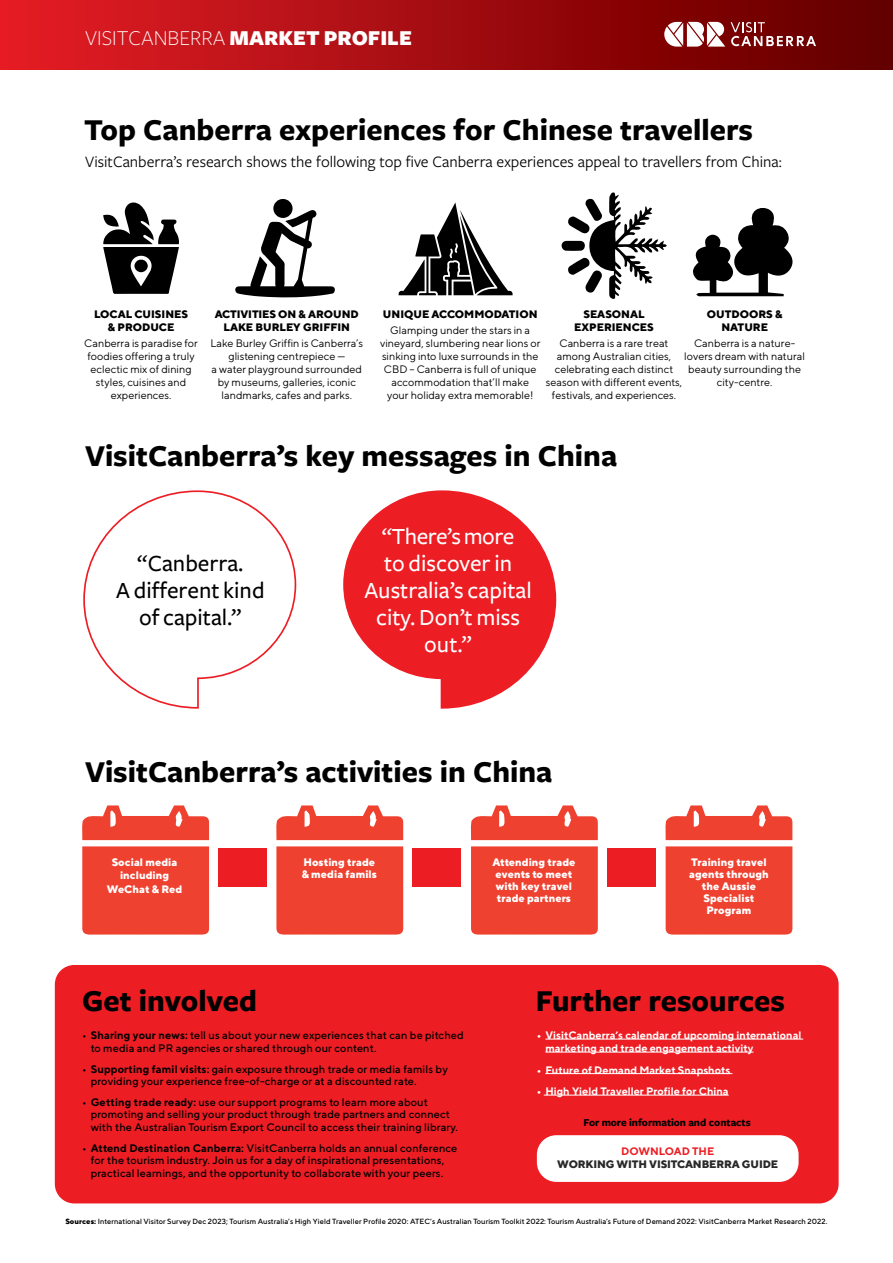
<style>
.page{position:relative;width:893px;height:1263px;background:#fff}
.page>*{position:absolute;margin:0;border:0;box-sizing:border-box;transform-origin:0 0}
.t1{font:700 31.5px "Freight Sans Pro";color:#000}
.t2{font:500 24px/27px "Freight Sans";color:#fff;text-align:center}
.t3{font:500 24px/27px "Freight Sans";color:#000;text-align:center}
.t4{font:300 22.05px "Freight Sans";color:#fff}
.t5{font:16.5px "Freight Sans Pro";color:#000}
.t6{font:500 10.95px/12.5px "TT Norms";letter-spacing:.01em;color:#000}
.t7{font:700 10.95px "Freight Sans Pro";letter-spacing:-.01em;color:#000}
.t8{font:10.8px/13px "TT Norms";color:#000;text-align:center}
.t9{font:800 10.8px/12px "TT Norms";color:#fff;text-align:center}
.t10{font:700 10.8px/13px "TT Norms";color:#fff}
.t11{font:800 10.8px/13px "TT Norms";color:#000;text-align:center}
.t12{font:800 10.8px "TT Norms";letter-spacing:-.01em;color:#292829}
.t13{font:700 10.8px "TT Norms";color:#ed1d24}
.t14{font:500 7.5px "TT Norms";letter-spacing:.005em;color:#000}
.s1{font-weight:900}
.s2{font-weight:700}
.s3{font-weight:800}
</style>
<div class="page">
<div style="left:55px;top:965px;width:784px;height:238px;background:#ed1d24;border-radius:19px"></div>
<div style="left:0;top:0;width:893px;height:69px;background:linear-gradient(to right,#e51d26,#600000)"></div>
<svg style="left:664px;top:22px;width:61px;height:25px"></svg>
<svg style="left:731px;top:22px;width:85px;height:24px;background:#923b3b"></svg>
<svg style="left:82px;top:805px;width:127px;height:35px"></svg>
<div style="left:82px;top:846px;width:127px;height:88px;background:#ef4130"></div>
<div style="left:115px;top:860px;width:75px;height:48px;background:#ef4130"></div>
<svg style="left:276px;top:805px;width:127px;height:35px"></svg>
<div style="left:276px;top:846px;width:127px;height:88px;background:#ef4130"></div>
<div style="left:298px;top:863px;width:78px;height:48px;background:#ef4130"></div>
<svg style="left:471px;top:805px;width:127px;height:35px"></svg>
<svg style="left:665px;top:805px;width:127px;height:35px"></svg>
<div style="left:666px;top:846px;width:126px;height:88px;background:#ef4130"></div>
<div style="left:471px;top:846px;width:127px;height:88px;background:#ef4130"></div>
<div style="left:693px;top:860px;width:78px;height:48px;background:#ef4130"></div>
<hr style="left:545px;top:1039px;width:258px;height:1px;background:#fff">
<hr style="left:545px;top:1052px;width:208px;height:1px;background:#fff">
<hr style="left:545px;top:1073px;width:187px;height:1px;background:#fff">
<hr style="left:544px;top:1095px;width:185px;height:1px;background:#fff">
<svg style="left:561px;top:192px;width:106px;height:107px"></svg>
<svg style="left:235px;top:210px;width:100px;height:87px"></svg>
<div style="left:273px;top:199px;width:20px;height:19px;background:#000;border-radius:50%"></div>
<svg style="left:84px;top:490px;width:212px;height:219px"></svg>
<svg style="left:344px;top:490px;width:212px;height:219px;fill:#ed1d24"></svg>
<div style="left:537px;top:1135px;width:262px;height:47px;background:#fff;border-radius:19px"></div>
<svg style="left:693px;top:208px;width:100px;height:88px"></svg>
<svg style="left:398px;top:202px;width:115px;height:93px"></svg>
<svg style="left:103px;top:202px;width:76px;height:92px"></svg>
<div style="left:219px;top:848px;width:48px;height:39px;background:#ed1d24"></div>
<div style="left:413px;top:848px;width:48px;height:39px;background:#ed1d24"></div>
<div style="left:608px;top:848px;width:48px;height:39px;background:#ed1d24"></div>
<h3 class="t4" style="left:85px;top:26px;width:328px">VISITCANBERRA <span class="s1">MARKET PROFILE</span></h3>
<h1 class="t1" style="left:84px;top:109px;width:670px">Top Canberra experiences for Chinese travellers</h1>
<h3 class="t5" style="left:85px;top:150px;width:698px">VisitCanberra’s research shows the following top five Canberra experiences appeal to travellers from China:</h3>
<p class="t11" style="left:94px;top:308px;width:95px">LOCAL CUISINES &amp; PRODUCE</p>
<p class="t8" style="left:84px;top:336px;width:115px">Canberra is paradise for foodies offering a truly eclectic mix of dining styles, cuisines and experiences.</p>
<p class="t11" style="left:215px;top:308px;width:146px">ACTIVITIES ON &amp; AROUND<br>LAKE BURLEY GRIFFIN</p>
<p class="t8" style="left:210px;top:336px;width:154px">Lake Burley Griffin is Canberra’s glistening centrepiece —<br>a water playground surrounded by museums, galleries, iconic landmarks, cafes and parks.</p>
<p class="t11" style="left:383px;top:308px;width:156px">UNIQUE ACCOMMODATION</p>
<p class="t8" style="left:380px;top:323px;width:162px">Glamping under the stars in a vineyard, slumbering near lions or sinking into luxe surrounds in the<br>CBD – Canberra is full of unique accommodation that’ll make your holiday extra memorable!</p>
<p class="t11" style="left:574px;top:308px;width:81px">SEASONAL<br>EXPERIENCES</p>
<p class="t8" style="left:546px;top:336px;width:138px">Canberra is a rare treat among Australian cities, celebrating each distinct season with different events, festivals, and experiences.</p>
<p class="t11" style="left:707px;top:308px;width:77px">OUTDOORS &amp;<br>NATURE</p>
<p class="t8" style="left:684px;top:336px;width:122px">Canberra is a nature&shy;lovers dream with natural beauty surrounding the city-centre.</p>
<h1 class="t1" style="left:85px;top:434px;width:533px">VisitCanberra’s key messages in China</h1>
<h2 class="t3" style="left:116px;top:550px;width:150px">“Canberra.<br>A different kind of capital.”</h2>
<h2 class="t2" style="left:365px;top:523px;width:169px">“There’s more<br>to discover in<br>Australia’s capital city. Don’t miss out.”</h2>
<h1 class="t1" style="left:85px;top:750px;width:469px">VisitCanberra’s activities in China</h1>
<p class="t9" style="left:107px;top:855px;width:77px;line-height:13.5px">Social media including<br>WeChat &amp; Red</p>
<p class="t9" style="left:302px;top:855px;width:77px;text-align:left">Hosting trade &amp; media famils</p>
<p class="t9" style="left:492px;top:855px;width:85px">Attending trade events to meet with key travel trade partners</p>
<p class="t9" style="left:689px;top:855px;width:81px">Training travel agents through the Aussie<br>Specialist<br>Program</p>
<h1 class="t1" style="left:82px;top:979px;width:176px">Get involved</h1>
<h1 class="t1" style="left:536px;top:979px;width:251px">Further resources</h1>
<p class="t6" style="left:91px;top:1029px;width:375px;text-indent:-9px">• <span class="s2">Sharing your news:</span> tell us about your new experiences that can be pitched to media and PR agencies or shared through our content.</p>
<p class="t6" style="left:91px;top:1062px;width:359px;text-indent:-9px">• <span class="s2">Supporting famil visits:</span> gain exposure through trade or media famils by providing your experience free-of-charge or at a discounted rate.</p>
<p class="t6" style="left:91px;top:1096px;width:369px;text-indent:-9px">• <span class="s2">Getting trade ready:</span> use our support programs to learn more about promoting and selling your product through trade partners and connect with the Australian Tourism Export Council to access their training library.</p>
<p class="t6" style="left:82px;top:1141px;width:377px;text-align:center">• <span class="s2">Attend Destination Canberra:</span> VisitCanberra holds an annual conference for the tourism industry. Join us for a day of inspirational presentations, practical learnings, and the opportunity to collaborate with your peers.</p>
<p class="t10" style="left:545px;top:1028px;width:258px;text-indent:-9px">• VisitCanberra’s calendar of upcoming international marketing and trade engagement activity</p>
<p class="t10" style="left:537px;top:1063px;width:195px">• Future of Demand Market Snapshots</p>
<p class="t10" style="left:537px;top:1084px;width:193px">• High Yield Traveller Profile for China</p>
<p class="t7" style="left:583px;top:1114px;width:169px">For more information and contacts</p>
<p class="t13" style="left:621px;top:1144px;width:95px">DOWNLOAD THE</p>
<p class="t12" style="left:557px;top:1157px;width:222px">WORKING WITH VISITCANBERRA GUIDE</p>
<p class="t14" style="left:65px;top:1216px;width:764px"><span class="s3">Sources:</span> International Visitor Survey Dec 2023; Tourism Australia’s High Yield Traveller Profile 2020: ATEC’s Australian Tourism Toolkit 2022: Tourism Australia’s Future of Demand 2022: VisitCanberra Market Research 2022.</p>
</div>
